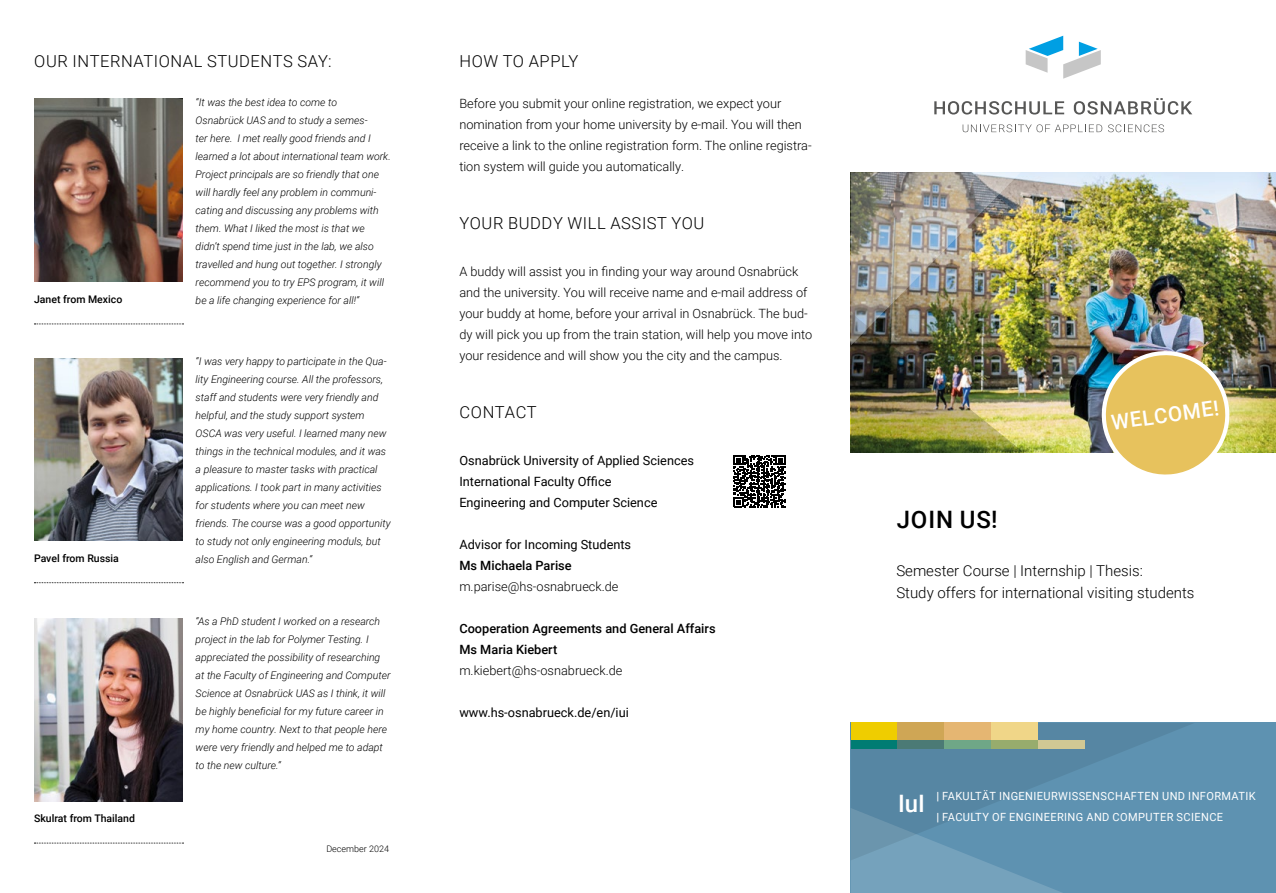
<style>
.page{position:relative;width:1276px;height:893px;background:#fff}
.page>*{position:absolute;margin:0;border:0;box-sizing:border-box;transform-origin:0 0}
.t1{font:500 24px "Roboto";letter-spacing:.035em;color:#000}
.t2{font:500 24px "Roboto";color:#fff}
.t3{font:500 21px "Roboto";color:#fff}
.t4{font:300 16.5px "Roboto";letter-spacing:.035em;color:#000}
.t5{font:300 15px/22.5px "Roboto";color:#000}
.t6{font:300 12.75px/21px "Roboto";color:#000}
.t7{font:12.75px/21px "Roboto";color:#000}
.t8{font:500 12.75px/21px "Roboto";color:#000}
.t9{font:11.25px/21px "Roboto";letter-spacing:.035em;color:#fff}
.t10{font:italic 300 10.5px/18px "Roboto";color:#000}
.t11{font:500 10.5px "Roboto";color:#000}
.t12{font:300 9px "Roboto";color:#000}
.s1{font-weight:500}
</style>
<div class="page">
<div style="left:850px;top:723px;width:426px;height:170px;background:#5e92b1"></div>
<svg style="left:851px;top:860px;width:211px;height:33px"></svg>
<svg style="left:851px;top:723px;width:342px;height:137px"></svg>
<svg style="left:733px;top:455px;width:52px;height:52px"></svg>
<img style="left:1024px;top:172px;width:252px;height:281px">
<img style="left:850px;top:172px;width:174px;height:281px">
<img style="left:34px;top:98px;width:149px;height:183px">
<svg style="left:34px;top:324px;width:149px;height:1px"></svg>
<img style="left:34px;top:358px;width:149px;height:183px">
<svg style="left:34px;top:582px;width:149px;height:1px"></svg>
<img style="left:34px;top:618px;width:149px;height:183px">
<svg style="left:34px;top:843px;width:149px;height:1px"></svg>
<svg style="left:934px;top:101px;width:130px;height:14px"></svg>
<svg style="left:1073px;top:98px;width:119px;height:17px"></svg>
<svg style="left:962px;top:124px;width:140px;height:8px"></svg>
<svg style="left:1108px;top:124px;width:56px;height:8px"></svg>
<svg style="left:1025px;top:36px;width:75px;height:43px"></svg>
<div style="left:850px;top:723px;width:47px;height:17px;background:#efcd00"></div>
<div style="left:850px;top:740px;width:47px;height:8px;background:#007c73"></div>
<div style="left:897px;top:723px;width:47px;height:17px;background:#cfa655"></div>
<div style="left:897px;top:740px;width:47px;height:8px;background:#4b7a75"></div>
<div style="left:944px;top:723px;width:47px;height:17px;background:#e5b672"></div>
<div style="left:944px;top:740px;width:47px;height:8px;background:#6fa787"></div>
<div style="left:991px;top:723px;width:46px;height:17px;background:#f0d688"></div>
<div style="left:991px;top:740px;width:46px;height:8px;background:#97ac6d"></div>
<div style="left:1037px;top:740px;width:47px;height:8px;background:#d1c894"></div>
<img style="left:1097px;top:347px;width:136px;height:128px">
<h3 class="t4" style="left:34px;top:49px;width:299px">OUR INTERNATIONAL STUDENTS SAY:</h3>
<p class="t11" style="left:34px;top:292px;width:90px">Janet from Mexico</p>
<p class="t11" style="left:34px;top:550px;width:86px">Pavel from Russia</p>
<p class="t11" style="left:34px;top:811px;width:102px">Skulrat from Thailand</p>
<p class="t10" style="left:196px;top:93px;width:197px">“It was the best idea to come to<br>Osnabrück UAS and to study a semes-<br>ter here. I met really good friends and I learned a lot about international team work.<br>Project principals are so friendly that one will hardly feel any problem in communi&shy;cating and discussing any problems with them. What I liked the most is that we didn’t spend time just in the lab, we also travelled and hung out together. I strongly recommend you to try EPS program, it will be a life changing experience for all!“</p>
<p class="t10" style="left:196px;top:352px;width:197px">“I was very happy to participate in the Qua&shy;lity Engineering course. All the professors, staff and students were very friendly and helpful, and the study support system OSCA was very useful. I learned many new things in the technical modules, and it was a pleasure to master tasks with practical applications. I took part in many activities for students where you can meet new friends. The course was a good opportunity to study not only engineering moduls, but also English and German.“</p>
<p class="t10" style="left:196px;top:612px;width:196px">“As a PhD student I worked on a research project in the lab for Polymer Testing. I appreciated the possibility of researching at the Faculty of Engineering and Computer Science at Osnabrück UAS as I think, it will be highly beneficial for my future career in my home country. Next to that people here were very friendly and helped me to adapt to the new culture.“</p>
<p class="t12" style="left:326px;top:843px;width:64px">December 2024</p>
<h3 class="t4" style="left:460px;top:49px;width:120px">HOW TO APPLY</h3>
<p class="t6" style="left:459px;top:92px;width:354px">Before you submit your online registration, we expect your nomination from your home university by e-mail. You will then receive a link to the online registration form. The online registra&shy;tion system will guide you automatically.</p>
<h3 class="t4" style="left:460px;top:212px;width:246px">YOUR BUDDY WILL ASSIST YOU</h3>
<p class="t6" style="left:459px;top:260px;width:354px">A buddy will assist you in finding your way around Osnabrück and the university. You will receive name and e-mail address of your buddy at home, before your arrival in Osnabrück. The bud&shy;dy will pick you up from the train station, will help you move into your residence and will show you the city and the campus.</p>
<h3 class="t4" style="left:460px;top:401px;width:78px">CONTACT</h3>
<p class="t7" style="left:459px;top:449px;width:236px">Osnabrück University of Applied Sciences<br>International Faculty Office<br>Engineering and Computer Science</p>
<p class="t7" style="left:459px;top:533px;width:173px">Advisor for Incoming Students</p>
<p class="t8" style="left:459px;top:554px;width:114px">Ms Michaela Parise</p>
<p class="t6" style="left:459px;top:575px;width:161px">m.parise@hs-osnabrueck.de</p>
<p class="t8" style="left:459px;top:617px;width:258px">Cooperation Agreements and General Affairs<br>Ms Maria Kiebert</p>
<p class="t6" style="left:459px;top:659px;width:165px">m.kiebert@hs-osnabrueck.de</p>
<p class="t7" style="left:459px;top:701px;width:171px">www.hs-osnabrueck.de/en/iui</p>
<h2 class="t3" style="left:1109px;top:408px;width:110px;rotate:-8deg">WELCOME!</h2>
<h1 class="t1" style="left:897px;top:503px;width:102px">JOIN US!</h1>
<h3 class="t5" style="left:896px;top:559px;width:300px">Semester Course | Internship | Thesis:<br>Study offers for international visiting students</h3>
<h1 class="t2" style="left:898px;top:787px;width:28px">IuI</h1>
<p class="t9" style="left:936px;top:785px;width:321px"><span class="s1">|</span> FAKULTÄT INGENIEURWISSENSCHAFTEN UND INFORMATIK <span class="s1">|</span> FACULTY OF ENGINEERING AND COMPUTER SCIENCE</p>
</div>
